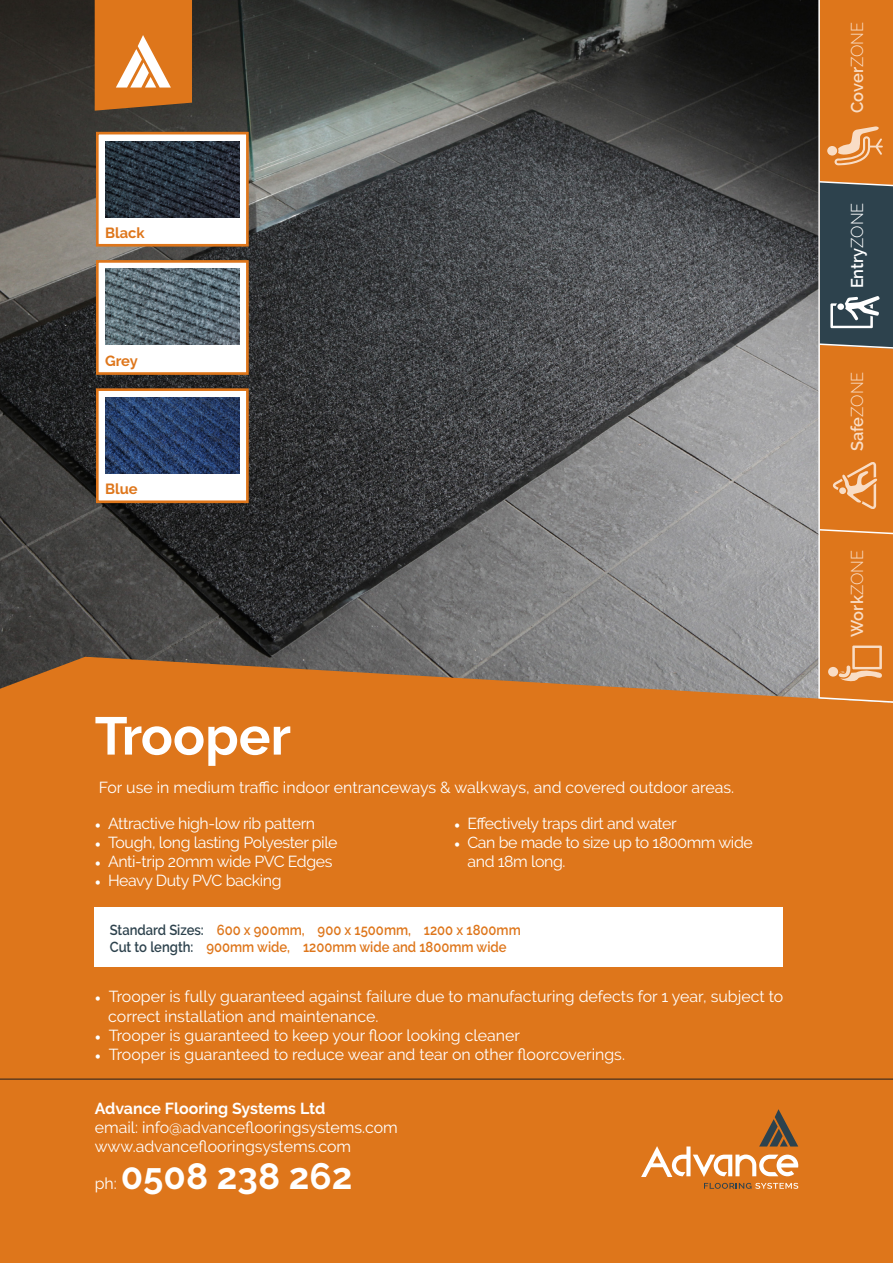
<style>
.page{position:relative;width:893px;height:1263px;background:#fff}
.page>*{position:absolute;margin:0;border:0;box-sizing:border-box;transform-origin:0 0}
.t1{font:700 53.1px "Raleway";color:#fff}
.t2{font:700 36.6px "Raleway";color:#fff}
.t3{font:600 17.1px "Raleway";color:#f9ddc5}
.t4{font:600 17.1px "Raleway";letter-spacing:-.005em;color:#fff}
.t5{font:15.9px/19px "Raleway";letter-spacing:-.005em;color:#fff}
.t6{font:15.9px/19px "Raleway";letter-spacing:-.025em;color:#fff}
.t7{font:700 15.9px "Raleway";color:#fff}
.t8{font:700 14.7px "Raleway";color:#de761b}
.t9{font:600 14.55px "Raleway";color:#de761b;scale:.9 1}
.s1{font-family:"Minion Pro"}
.s2{color:#2d424d}
.s3{font-weight:300}
</style>
<div class="page">
<div style="left:0;top:609px;width:893px;height:654px;background:#de761b"></div>
<div style="left:95px;top:907px;width:688px;height:60px;background:#fff"></div>
<img style="left:0;top:0;width:817px;height:699px">
<div style="left:96px;top:132px;width:153px;height:115px;background:#fff;border:3px solid #de761b"></div>
<img style="left:105px;top:142px;width:135px;height:76px">
<div style="left:96px;top:260px;width:153px;height:115px;background:#fff;border:3px solid #de761b"></div>
<img style="left:105px;top:269px;width:135px;height:76px">
<div style="left:96px;top:388px;width:153px;height:115px;background:#fff;border:3px solid #de761b"></div>
<img style="left:105px;top:398px;width:135px;height:76px">
<svg style="left:95px;top:0;width:97px;height:111px;background:#db8234"></svg>
<svg style="left:704px;top:1183px;width:94px;height:6px"></svg>
<svg style="left:641px;top:1109px;width:157px;height:68px"></svg>
<hr style="left:0;top:1079px;width:893px;height:1px;background:#231f20">
<div style="left:817px;top:0;width:76px;height:703px;background:#de761b"></div>
<svg style="left:833px;top:462px;width:44px;height:47px;background:#e5944d"></svg>
<svg style="left:839px;top:645px;width:43px;height:37px"></svg>
<div style="left:828px;top:667px;width:10px;height:10px;background:#f9ddc5;border-radius:50%"></div>
<svg style="left:827px;top:126px;width:56px;height:39px;background:#e69752"></svg>
<svg style="left:817px;top:180px;width:76px;height:170px;background:#455359"></svg>
<svg style="left:817px;top:528px;width:76px;height:8px"></svg>
<p class="t8" style="left:105px;top:224px;width:41px">Black</p>
<p class="t8" style="left:105px;top:353px;width:34px">Grey</p>
<p class="t8" style="left:105px;top:481px;width:34px">Blue</p>
<p class="t1" style="left:95px;top:705px;width:198px">Trooper</p>
<p class="t5" style="left:99px;top:778px;width:637px">For use in medium traffic indoor entranceways &amp; walkways, and covered outdoor areas.</p>
<p class="t6" style="left:95px;top:814px;width:222px"><span class="s1">•</span> Attractive high-low rib pattern</p>
<p class="t6" style="left:95px;top:833px;width:244px"><span class="s1">•</span> Tough, long lasting Polyester pile</p>
<p class="t6" style="left:95px;top:852px;width:239px"><span class="s1">•</span> Anti-trip 20mm wide PVC Edges</p>
<p class="t6" style="left:95px;top:871px;width:188px"><span class="s1">•</span> Heavy Duty PVC backing</p>
<p class="t6" style="left:454px;top:814px;width:224px"><span class="s1">•</span> Effectively traps dirt and water</p>
<p class="t6" style="left:468px;top:833px;width:287px;text-indent:-14px"><span class="s1">•</span> Can be made to size up to 1800mm wide and 18m long.</p>
<p class="t9" style="left:110px;top:921px;width:458px"><span class="s2">Standard Sizes:</span> 600 x 900mm, 900 x 1500mm, 1200 x 1800mm</p>
<p class="t9" style="left:110px;top:938px;width:442px"><span class="s2">Cut to length:</span> 900mm wide, 1200mm wide and 1800mm wide</p>
<p class="t5" style="left:108px;top:987px;width:677px;text-indent:-14px"><span class="s1">•</span> Trooper is fully guaranteed against failure due to manufacturing defects for 1 year, subject to correct installation and maintenance.</p>
<p class="t5" style="left:95px;top:1025px;width:427px"><span class="s1">•</span> Trooper is guaranteed to keep your floor looking cleaner</p>
<p class="t5" style="left:95px;top:1044px;width:532px"><span class="s1">•</span> Trooper is guaranteed to reduce wear and tear on other floorcoverings.</p>
<p class="t7" style="left:95px;top:1099px;width:232px">Advance Flooring Systems Ltd</p>
<p class="t5" style="left:95px;top:1118px;width:305px">email: info@advanceflooringsystems.com www.advanceflooringsystems.com</p>
<p class="t5" style="left:95px;top:1173px;width:24px">ph:</p>
<h2 class="t2" style="left:121px;top:1155px;width:233px">0508 238 262</h2>
<p class="t3" style="left:847px;top:113px;width:92px;rotate:-90deg">Cover<span class="s3">ZONE</span></p>
<p class="t4" style="left:847px;top:288px;width:87px;rotate:-90deg">Entry<span class="s3">ZONE</span></p>
<p class="t3" style="left:847px;top:451px;width:81px;rotate:-90deg">Safe<span class="s3">ZONE</span></p>
<p class="t3" style="left:847px;top:637px;width:88px;rotate:-90deg">Work<span class="s3">ZONE</span></p>
</div>
